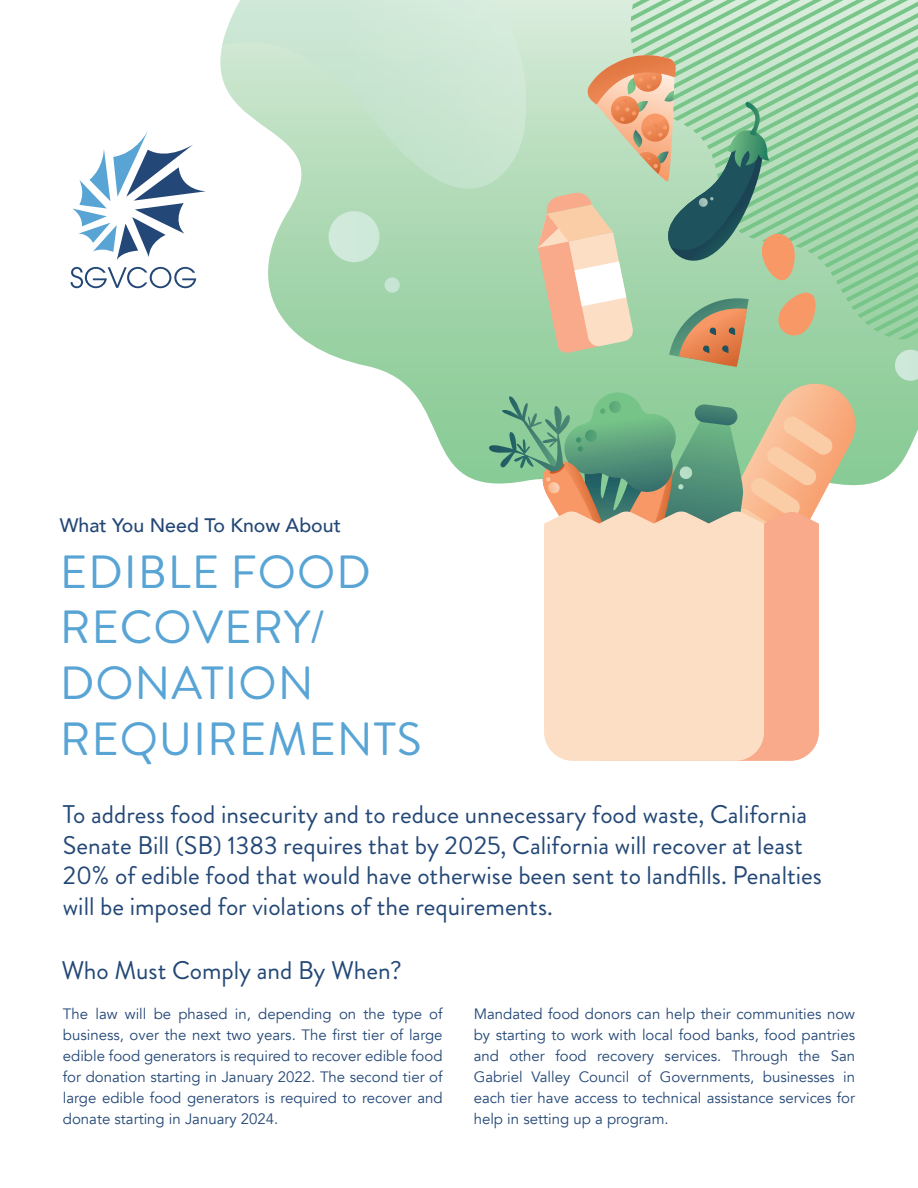
<style>
.page{position:relative;width:918px;height:1188px;background:#fff}
.page>*{position:absolute;margin:0;border:0;box-sizing:border-box;transform-origin:0 0}
.t1{font:46.5px/55.8px "Brandon Grotesque";letter-spacing:.02em;color:#58a4d5}
.t2{font:25.5px/30.6px "Brandon Grotesque";color:#234776}
.t3{font:500 19.5px "Avenir";color:#234776}
.t4{font:15px/21px "Avenir";color:#234776;text-align:justify}
</style>
<div class="page">
<svg style="left:72px;top:131px;width:131px;height:129px"></svg>
<svg style="left:71px;top:267px;width:125px;height:21px"></svg>
<svg style="left:203px;top:48px;width:286px;height:435px"></svg>
<svg style="left:222px;top:0;width:267px;height:189px;background:#cde7d3"></svg>
<div style="left:329px;top:211px;width:51px;height:51px;background:#cfe9db;border-radius:26px"></div>
<div style="left:385px;top:277px;width:15px;height:16px;background:#c6e5d5;border-radius:8px"></div>
<div style="left:764px;top:615px;width:55px;height:146px;background:#f8aa8b"></div>
<div style="left:544px;top:615px;width:220px;height:146px;background:#fcdec5"></div>
<svg style="left:489px;top:0;width:429px;height:615px;background:#b7cdab"></svg>
<h3 class="t3" style="left:60px;top:508px;width:283px">What You Need To Know About</h3>
<h1 class="t1" style="left:60px;top:544px;width:363px">EDIBLE FOOD<br>RECOVERY/<br>DONATION<br>REQUIREMENTS</h1>
<p class="t2" style="left:63px;top:800px;width:761px">To address food insecurity and to reduce unnecessary food waste, California Senate Bill (SB) 1383 requires that by 2025, California will recover at least 20% of edible food that would have otherwise been sent to landfills. Penalties will be imposed for violations of the requirements.</p>
<h2 class="t2" style="left:61px;top:955px;width:342px">Who Must Comply and By When?</h2>
<p class="t4" style="left:63px;top:1003px;width:381px">The law will be phased in, depending on the type of business, over the next two years. The first tier of large edible food generators is required to recover edible food for donation starting in January 2022. The second tier of large edible food generators is required to recover and donate starting in January 2024.</p>
<p class="t4" style="left:474px;top:1003px;width:383px">Mandated food donors can help their communities now by starting to work with local food banks, food pantries and other food recovery services. Through the San Gabriel Valley Council of Governments, businesses in each tier have access to technical assistance services for help in setting up a program.</p>
</div>
